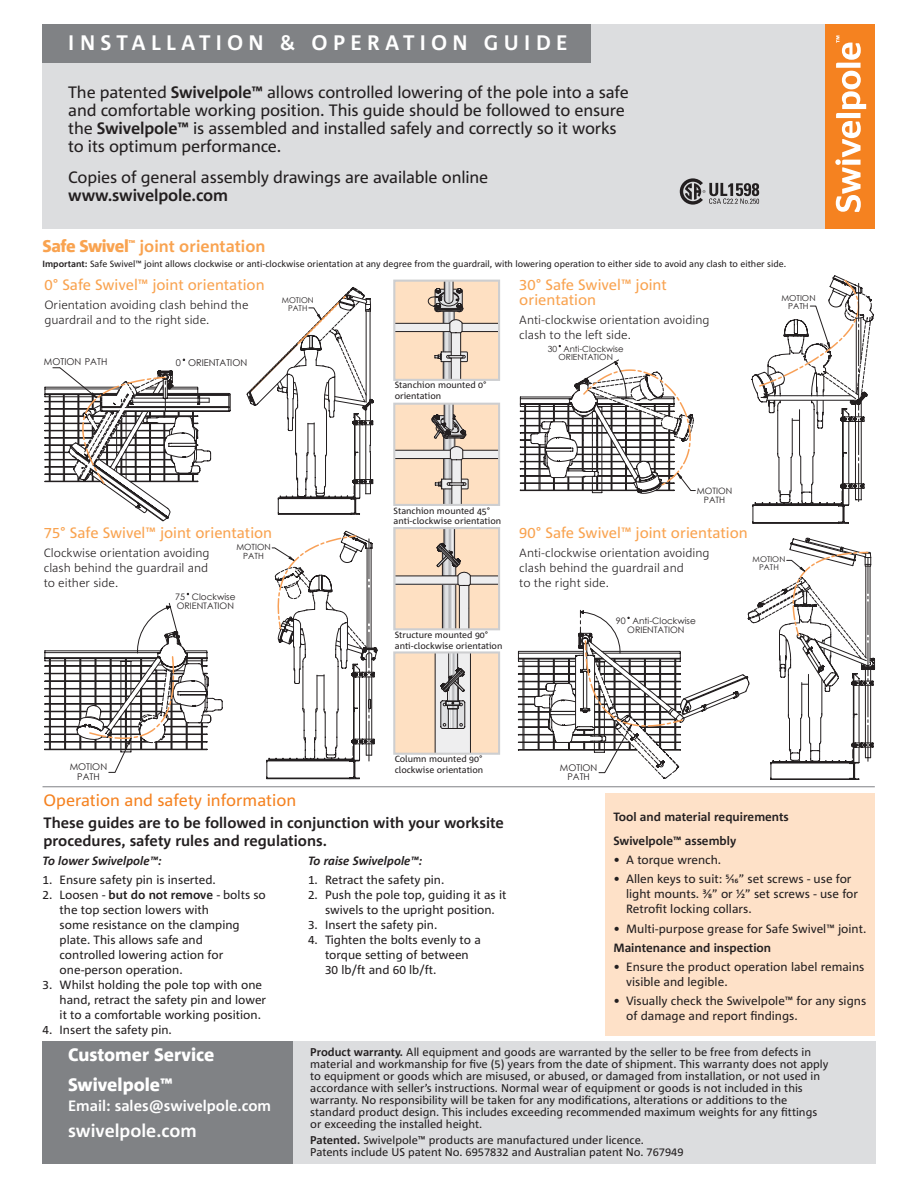
<style>
.page{position:relative;width:918px;height:1188px;background:#fff}
.page>*{position:absolute;margin:0;border:0;box-sizing:border-box;transform-origin:0 0}
.t1{font:700 21px "Corpid C1";letter-spacing:.25em;color:#fff}
.t2{font:800 18px "Corpid C1";color:#fff}
.t3{font:700 18px "Corpid C1";color:#fff}
.t4{font:700 16.65px "Corpid C1 s";color:#231f20}
.t5{font:16.5px/18px "Corpid C1";letter-spacing:-.01em;color:#231f20}
.t6{font:16.5px "Corpid C1";color:#f58220}
.t7{font:700 16.5px "Corpid C1";color:#f9a350}
.t8{font:700 16.5px "Corpid C1 s";color:#231f20}
.t9{font:15px/15px "Corpid C1";color:#f9a350}
.t10{font:700 15px/18px "Corpid C1";color:#231f20}
.t11{font:700 15px "Corpid C1";color:#fff}
.t12{font:12px/15px "Corpid C1";color:#231f20}
.t13{font:300 12px/15px "Corpid C1";color:#231f20}
.t14{font:700 12px "Corpid C1";color:#231f20}
.t15{font:italic 700 12px "Corpid C1";color:#231f20}
.t16{font:11.25px/12px "Corpid C1";color:#231f20}
.t17{font:9.3px/9.4px "Century Gothic";color:#231f20;text-align:center}
.t18{font:9px/10.8px "Corpid C1";color:#231f20}
.t19{font:8.85px/8.9px "Century Gothic";color:#231f20;text-align:center}
.t20{font:8.7px/9px "Century Gothic";color:#231f20;text-align:center}
.t21{font:8.55px/8.7px "Century Gothic";color:#231f20;text-align:center}
.t22{font:8.4px/8.6px "Century Gothic";color:#231f20;text-align:center}
.t23{font:8.25px/8.2px "Century Gothic";color:#231f20;text-align:center}
.t24{font:7.95px/8.1px "Century Gothic";color:#231f20;text-align:center}
.s1{font-weight:700}
.s2{font-weight:800;font-size:16.95px}
</style>
<div class="page">
<div style="left:43px;top:1042px;width:250px;height:122px;background:#808285"></div>
<div style="left:293px;top:1042px;width:582px;height:122px;background:#dcdddf"></div>
<hr style="left:43px;top:786px;width:832px;height:1px;background:#808285">
<div style="left:605px;top:793px;width:270px;height:243px;background:#fee1c8"></div>
<div style="left:43px;top:24px;width:807px;height:204px;background:#dcdddf"></div>
<div style="left:43px;top:24px;width:548px;height:39px;background:#808285"></div>
<div style="left:826px;top:24px;width:49px;height:204px;background:#f58220"></div>
<svg style="left:835px;top:36px;width:31px;height:176px"></svg>
<svg style="left:680px;top:178px;width:79px;height:27px"></svg>
<svg style="left:396px;top:283px;width:101px;height:95px"></svg>
<div style="left:393px;top:280px;width:107px;height:101px;border:2px solid #cdced0"></div>
<svg style="left:396px;top:406px;width:101px;height:97px"></svg>
<div style="left:393px;top:403px;width:107px;height:103px;border:2px solid #cdced0"></div>
<svg style="left:396px;top:530px;width:101px;height:97px"></svg>
<div style="left:393px;top:527px;width:107px;height:103px;border:2px solid #cdced0"></div>
<svg style="left:396px;top:654px;width:101px;height:98px"></svg>
<div style="left:393px;top:651px;width:107px;height:104px;border:2px solid #cdced0"></div>
<svg style="left:44px;top:367px;width:187px;height:155px"></svg>
<svg style="left:517px;top:537px;width:359px;height:243px"></svg>
<svg style="left:44px;top:602px;width:179px;height:171px"></svg>
<svg style="left:519px;top:359px;width:177px;height:135px"></svg>
<svg style="left:751px;top:275px;width:123px;height:249px"></svg>
<svg style="left:266px;top:530px;width:112px;height:250px"></svg>
<svg style="left:246px;top:287px;width:128px;height:228px"></svg>
<p class="t1" style="left:68px;top:30px;width:501px">INSTALLATION &amp; OPERATION GUIDE</p>
<p class="t5" style="left:68px;top:83px;width:562px">The patented <span class="s1">Swivelpole™</span> allows controlled lowering of the pole into a safe and comfortable working position. This guide should be followed to ensure the <span class="s1">Swivelpole™</span> is assembled and installed safely and correctly so it works to its optimum performance.</p>
<p class="t5" style="left:68px;top:168px;width:422px">Copies of general assembly drawings are available online <span class="s1">www.swivelpole.com</span></p>
<h2 class="t7" style="left:43px;top:236px;width:224px"><span class="s2">Safe Swivel</span><sup>™</sup> joint orientation</h2>
<h2 class="t18" style="left:43px;top:258px;width:745px"><span class="s1">Important:</span> Safe Swivel™ joint allows clockwise or anti-clockwise orientation at any degree from the guardrail, with lowering operation to either side to avoid any clash to either side.</h2>
<h2 class="t9" style="left:44px;top:277px;width:222px">0° Safe Swivel™ joint orientation</h2>
<h2 class="t13" style="left:44px;top:297px;width:206px">Orientation avoiding clash behind the guardrail and to the right side.</h2>
<h2 class="t9" style="left:519px;top:277px;width:149px">30° Safe Swivel™ joint orientation</h2>
<h2 class="t13" style="left:519px;top:312px;width:192px">Anti-clockwise orientation avoiding clash to the left side.</h2>
<p class="t23" style="left:781px;top:294px;width:36px">MOTION<br>PATH</p>
<p class="t24" style="left:282px;top:296px;width:34px">MOTION<br>PATH</p>
<p class="t8" style="left:535px;top:310px;width:17px">0°</p>
<p class="t17" style="left:44px;top:357px;width:65px">MOTION PATH</p>
<p class="t17" style="left:176px;top:358px;width:73px">0 ORIENTATION</p>
<h2 class="t9" style="left:44px;top:525px;width:230px">75° Safe Swivel™ joint orientation</h2>
<h2 class="t13" style="left:44px;top:545px;width:167px;text-align:justify">Clockwise orientation avoiding clash behind the guardrail and to either side.</h2>
<p class="t21" style="left:236px;top:542px;width:36px">MOTION<br>PATH</p>
<p class="t19" style="left:175px;top:592px;width:62px;text-align:left">75 Clockwise<br>ORIENTATION</p>
<p class="t18" style="left:395px;top:379px;width:93px">Stanchion mounted 0° orientation</p>
<p class="t22" style="left:548px;top:344px;width:77px">30 Anti-Clockwise<br>ORIENTATION</p>
<p class="t18" style="left:394px;top:505px;width:109px">Stanchion mounted 45° anti-clockwise orientation</p>
<p class="t18" style="left:395px;top:630px;width:109px">Structure mounted 90° anti-clockwise orientation</p>
<p class="t20" style="left:697px;top:486px;width:37px">MOTION<br>PATH</p>
<h2 class="t9" style="left:519px;top:525px;width:230px">90° Safe Swivel™ joint orientation</h2>
<h2 class="t13" style="left:519px;top:545px;width:192px">Anti-clockwise orientation avoiding clash behind the guardrail and<br>to the right side.</h2>
<p class="t4" style="left:532px;top:542px;width:26px">90°</p>
<p class="t24" style="left:753px;top:555px;width:34px">MOTION<br>PATH</p>
<p class="t19" style="left:616px;top:616px;width:81px">90 Anti-Clockwise<br>ORIENTATION</p>
<p class="t17" style="left:70px;top:762px;width:39px">MOTION<br>PATH</p>
<p class="t18" style="left:395px;top:754px;width:90px">Column mounted 90° clockwise orientation</p>
<p class="t6" style="left:44px;top:789px;width:254px">Operation and safety information</p>
<p class="t10" style="left:44px;top:813px;width:462px">These guides are to be followed in conjunction with your worksite procedures, safety rules and regulations.</p>
<p class="t15" style="left:43px;top:853px;width:121px">To lower Swivelpole™:</p>
<p class="t12" style="left:43px;top:872px;width:175px">1. Ensure safety pin is inserted.</p>
<p class="t12" style="left:60px;top:887px;width:208px;text-indent:-17px">2. Loosen - <span class="s1">but do not remove</span> - bolts so the top section lowers with<br>some resistance on the clamping plate. This allows safe and<br>controlled lowering action for one-person operation.</p>
<p class="t12" style="left:60px;top:977px;width:208px;text-indent:-17px">3. Whilst holding the pole top with one hand, retract the safety pin and lower it to a comfortable working position.</p>
<p class="t12" style="left:43px;top:1022px;width:131px">4. Insert the safety pin.</p>
<p class="t15" style="left:308px;top:853px;width:116px">To raise Swivelpole™:</p>
<p class="t12" style="left:308px;top:872px;width:138px">1. Retract the safety pin.</p>
<p class="t12" style="left:308px;top:887px;width:200px;text-align:center">2. Push the pole top, guiding it as it swivels to the upright position.</p>
<p class="t12" style="left:308px;top:917px;width:131px">3. Insert the safety pin.</p>
<p class="t12" style="left:325px;top:932px;width:157px;text-indent:-17px">4. Tighten the bolts evenly to a torque setting of between<br>30 lb/ft and 60 lb/ft.</p>
<p class="t17" style="left:560px;top:763px;width:39px">MOTION<br>PATH</p>
<p class="t14" style="left:613px;top:810px;width:177px">Tool and material requirements</p>
<p class="t14" style="left:613px;top:833px;width:124px">Swivelpole™ assembly</p>
<p class="t12" style="left:613px;top:852px;width:109px">• A torque wrench.</p>
<p class="t12" style="left:626px;top:871px;width:233px;text-indent:-13px">• Allen keys to suit: 5/16” set screws - use for light mounts. ⅜” or ½” set screws - use for<br>Retrofit locking collars.</p>
<p class="t12" style="left:613px;top:921px;width:254px">• Multi-purpose grease for Safe Swivel™ joint.</p>
<p class="t14" style="left:613px;top:940px;width:159px">Maintenance and inspection</p>
<p class="t12" style="left:626px;top:959px;width:240px;text-indent:-13px">• Ensure the product operation label remains visible and legible.</p>
<p class="t12" style="left:626px;top:993px;width:242px;text-indent:-13px">• Visually check the Swivelpole™ for any signs of damage and report findings.</p>
<p class="t2" style="left:68px;top:1043px;width:148px">Customer Service</p>
<p class="t2" style="left:68px;top:1073px;width:106px">Swivelpole™</p>
<p class="t11" style="left:68px;top:1096px;width:205px">Email: sales@swivelpole.com</p>
<p class="t3" style="left:68px;top:1119px;width:130px">swivelpole.com</p>
<p class="t16" style="left:310px;top:1045px;width:520px"><span class="s1">Product warranty.</span> All equipment and goods are warranted by the seller to be free from defects in material and workmanship for five (5) years from the date of shipment. This warranty does not apply to equipment or goods which are misused, or abused, or damaged from installation, or not used in accordance with seller’s instructions. Normal wear of equipment or goods is not included in this warranty. No responsibility will be taken for any modifications, alterations or additions to the standard product design. This includes exceeding recommended maximum weights for any fittings or exceeding the installed height.</p>
<p class="t16" style="left:310px;top:1134px;width:335px"><span class="s1">Patented.</span> Swivelpole™ products are manufactured under licence.</p>
<p class="t16" style="left:310px;top:1146px;width:375px">Patents include US patent No. 6957832 and Australian patent No. 767949</p>
</div>
